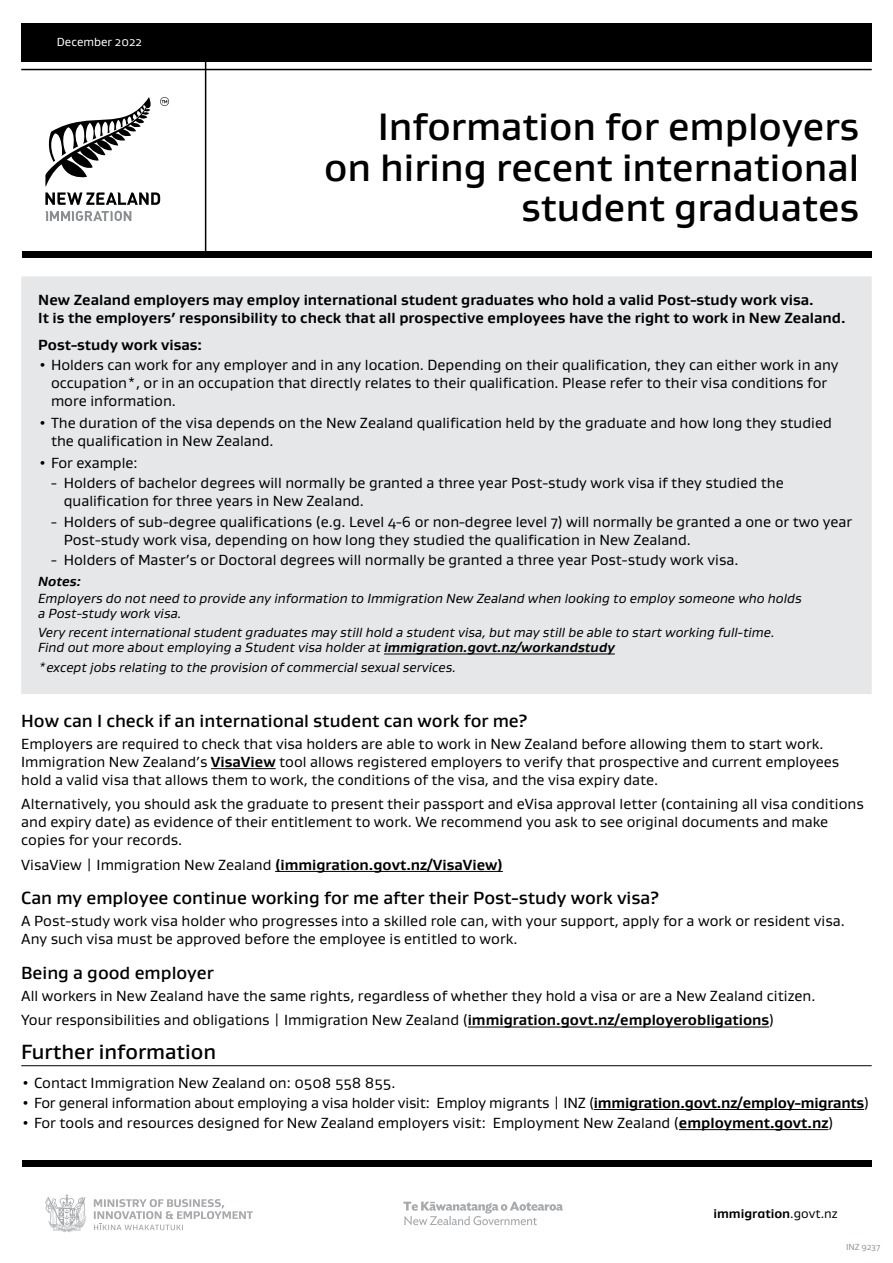
<style>
.page{position:relative;width:893px;height:1263px;background:#fff}
.page>*{position:absolute;margin:0;border:0;box-sizing:border-box;transform-origin:0 0}
.Guide_title_black{font:500 39px/40.5px "Gustan";color:#000;text-align:right}
.Guide_subhead_1{font:500 21px "Gustan";color:#000}
.Guide_subhead_2{font:500 18px "Gustan";color:#000}
.Guide_body_text{font:15px/18px "Gustan";color:#000}
.Guide_body_text-2{font:700 15px/18px "Gustan";color:#000}
.Guide_subhead_2-2{font:700 15px "Gustan";color:#000}
.Guide_body_text-3{font:italic 13.5px/15px "Gustan";color:#000}
.Guide_body_text-4{font:italic 700 13.5px "Gustan";color:#000}
.t1{font:700 12.9px "Gustan";color:#000}
.t2{font:12px "Gustan";color:#fff}
.Form_date__and_secti{font:9px "Gustan";letter-spacing:-.02em;color:#939598}
.s1{font-weight:700}
.s2{font-weight:400}
</style>
<div class="page">
<div style="left:21px;top:23px;width:851px;height:39px;background:#000"></div>
<hr style="left:21px;top:69px;width:851px;height:1px;background:#000">
<svg style="left:45px;top:97px;width:106px;height:89px"></svg>
<svg style="left:160px;top:97px;width:9px;height:9px"></svg>
<svg style="left:45px;top:192px;width:115px;height:13px"></svg>
<svg style="left:45px;top:211px;width:86px;height:10px"></svg>
<div style="left:22px;top:252px;width:850px;height:6px;background:#000"></div>
<hr style="left:205px;top:32px;width:1px;height:221px;background:#000">
<div style="left:22px;top:1160px;width:850px;height:6px;background:#000"></div>
<svg style="left:45px;top:1194px;width:41px;height:38px"></svg>
<svg style="left:94px;top:1199px;width:159px;height:31px"></svg>
<svg style="left:403px;top:1201px;width:160px;height:24px"></svg>
<div style="left:21px;top:276px;width:851px;height:418px;background:#e6e7e8"></div>
<hr style="left:384px;top:654px;width:231px;height:1px;background:#000">
<hr style="left:211px;top:768px;width:65px;height:1px;background:#000">
<hr style="left:275px;top:871px;width:228px;height:1px;background:#000">
<hr style="left:468px;top:1027px;width:301px;height:1px;background:#000">
<hr style="left:21px;top:1065px;width:851px;height:1px;background:#000">
<hr style="left:594px;top:1109px;width:270px;height:1px;background:#000">
<hr style="left:679px;top:1129px;width:149px;height:1px;background:#000">
<p class="t2" style="left:57px;top:34px;width:86px">December 2022</p>
<p class="Guide_title_black" style="left:324px;top:105px;width:537px">Information for employers on hiring recent international student graduates</p>
<p class="Guide_body_text-2" style="left:38px;top:291px;width:809px">New Zealand employers may employ international student graduates who hold a valid Post-study work visa.<br>It is the employers’ responsibility to check that all prospective employees have the right to work in New Zealand.</p>
<p class="Guide_subhead_2-2" style="left:38px;top:335px;width:165px">Post-study work visas:</p>
<p class="Guide_body_text" style="left:51px;top:355px;width:789px;text-indent:-13px">• Holders can work for any employer and in any location. Depending on their qualification, they can either work in any occupation*, or in an occupation that directly relates to their qualification. Please refer to their visa conditions for more information.</p>
<p class="Guide_body_text" style="left:51px;top:413px;width:782px;text-indent:-13px">• The duration of the visa depends on the New Zealand qualification held by the graduate and how long they studied the qualification in New Zealand.</p>
<p class="Guide_body_text" style="left:38px;top:454px;width:101px">• For example:</p>
<p class="Guide_body_text" style="left:64px;top:474px;width:721px;text-indent:-13px">- Holders of bachelor degrees will normally be granted a three year Post-study work visa if they studied the qualification for three years in New Zealand.</p>
<p class="Guide_body_text" style="left:64px;top:512px;width:790px;text-indent:-13px">- Holders of sub-degree qualifications (e.g. Level 4-6 or non-degree level 7) will normally be granted a one or two year<br>Post-study work visa, depending on how long they studied the qualification in New Zealand.</p>
<p class="Guide_body_text" style="left:51px;top:550px;width:689px">- Holders of Master’s or Doctoral degrees will normally be granted a three year Post-study work visa.</p>
<p class="Guide_body_text-4" style="left:38px;top:572px;width:44px">Notes:</p>
<p class="Guide_body_text-3" style="left:38px;top:591px;width:765px">Employers do not need to provide any information to Immigration New Zealand when looking to employ someone who holds a Post-study work visa.</p>
<p class="Guide_body_text-3" style="left:38px;top:625px;width:738px">Very recent international student graduates may still hold a student visa, but may still be able to start working full-time.<br>Find out more about employing a Student visa holder at <span class="s1">immigration.govt.nz/workandstudy</span></p>
<p class="Guide_body_text-3" style="left:38px;top:659px;width:419px">*except jobs relating to the provision of commercial sexual services.</p>
<p class="Guide_subhead_2" style="left:21px;top:709px;width:508px">How can I check if an international student can work for me?</p>
<p class="Guide_body_text" style="left:21px;top:734px;width:820px">Employers are required to check that visa holders are able to work in New Zealand before allowing them to start work.<br>Immigration New Zealand’s <span class="s1">VisaView</span> tool allows registered employers to verify that prospective and current employees hold a valid visa that allows them to work, the conditions of the visa, and the visa expiry date.</p>
<p class="Guide_body_text" style="left:21px;top:795px;width:844px">Alternatively, you should ask the graduate to present their passport and eVisa approval letter (containing all visa conditions and expiry date) as evidence of their entitlement to work. We recommend you ask to see original documents and make copies for your records.</p>
<p class="Guide_body_text" style="left:21px;top:855px;width:483px">VisaView | Immigration New Zealand <span class="s1">(immigration.govt.nz/VisaView)</span></p>
<p class="Guide_subhead_2" style="left:21px;top:886px;width:639px">Can my employee continue working for me after their Post-study work visa?</p>
<p class="Guide_body_text" style="left:21px;top:912px;width:825px">A Post-study work visa holder who progresses into a skilled role can, with your support, apply for a work or resident visa.<br>Any such visa must be approved before the employee is entitled to work.</p>
<p class="Guide_subhead_2" style="left:21px;top:961px;width:194px">Being a good employer</p>
<p class="Guide_body_text" style="left:21px;top:986px;width:796px">All workers in New Zealand have the same rights, regardless of whether they hold a visa or are a New Zealand citizen.</p>
<p class="Guide_body_text" style="left:21px;top:1011px;width:754px">Your responsibilities and obligations | Immigration New Zealand (<span class="s1">immigration.govt.nz/employerobligations</span>)</p>
<p class="Guide_subhead_1" style="left:21px;top:1038px;width:196px">Further information</p>
<p class="Guide_body_text" style="left:21px;top:1073px;width:376px">• Contact Immigration New Zealand on: 0508 558 855.</p>
<p class="Guide_body_text" style="left:21px;top:1093px;width:849px">• For general information about employing a visa holder visit: Employ migrants | INZ (<span class="s1">immigration.govt.nz/employ-migrants</span>)</p>
<p class="Guide_body_text" style="left:21px;top:1113px;width:814px">• For tools and resources designed for New Zealand employers visit: Employment New Zealand (<span class="s1">employment.govt.nz</span>)</p>
<p class="t1" style="left:713px;top:1205px;width:126px">immigration<span class="s2">.govt.nz</span></p>
<p class="Form_date__and_secti" style="left:846px;top:1241px;width:35px">INZ 9237</p>
</div>
